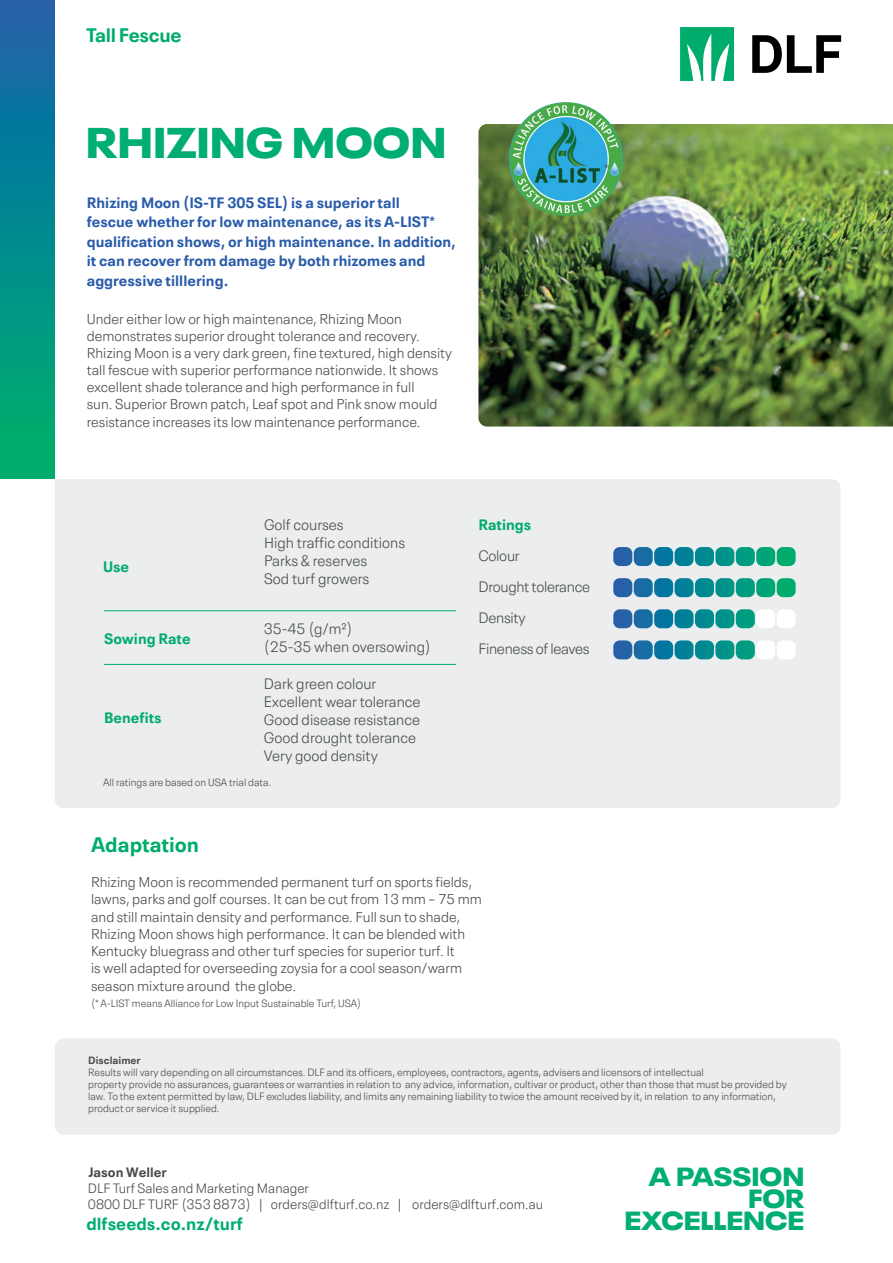
<style>
.page{position:relative;width:893px;height:1263px;background:#fff}
.page>*{position:absolute;margin:0;border:0;box-sizing:border-box;transform-origin:0 0}
.t1{font:900 expanded 42.75px "Neue Plak";color:#00ae71}
.t2{font:900 expanded 26.1px/21.9px "Neue Plak";color:#00ae71;text-align:right}
.t3{font:700 21px "Neue Plak Text";color:#00ac6c}
.t4{font:700 19.5px "Neue Plak Text";letter-spacing:-.02em;color:#00ac6c}
.t5{font:700 17.4px "Neue Plak Text";color:#00ae71}
.t6{font:700 15px/19.5px "Neue Plak Text";color:#2a5caa}
.t7{font:300 15px/18px "Neue Plak Text";color:#494c4e}
.t8{font:300 15px/31.2px "Neue Plak Text";letter-spacing:-.02em;color:#494c4e}
.t9{font:700 15px "Neue Plak Text";color:#00ac6c}
.t10{font:300 14.25px/17.1px "Neue Plak Text";color:#494c4e}
.t11{font:300 13.5px/16.2px "Neue Plak Text";color:#494c4e}
.t12{font:700 13.5px "Neue Plak Text";color:#494c4e}
.t13{font:300 10.5px/12px "Neue Plak Text";color:#494c4e}
.t14{font:700 10.5px "Neue Plak Text";color:#4e4d4d}
</style>
<div class="page">
<div style="left:55px;top:479px;width:785px;height:329px;background:#ecedee"></div>
<div style="left:55px;top:1038px;width:785px;height:97px;background:#ecedee;border-radius:9px"></div>
<svg style="left:0;top:0;width:54px;height:478px;background:#06898c"></svg>
<img style="left:478px;top:124px;width:415px;height:302px">
<svg style="left:752px;top:35px;width:89px;height:38px"></svg>
<svg style="left:680px;top:27px;width:54px;height:54px"></svg>
<img style="left:509px;top:102px;width:114px;height:114px;border-radius:57px">
<hr style="left:104px;top:610px;width:352px;height:1px;background:#00ac6c">
<hr style="left:104px;top:664px;width:352px;height:1px;background:#00ac6c">
<svg style="left:613px;top:609px;width:142px;height:19px;background:#2e91a4"></svg>
<div style="left:756px;top:609px;width:19px;height:19px;background:#fff;border-radius:6px"></div>
<div style="left:777px;top:609px;width:19px;height:19px;background:#fff;border-radius:6px"></div>
<svg style="left:613px;top:578px;width:183px;height:19px;background:#2c989d"></svg>
<svg style="left:613px;top:640px;width:142px;height:19px;background:#2f91a4"></svg>
<div style="left:756px;top:640px;width:19px;height:19px;background:#fff;border-radius:6px"></div>
<div style="left:777px;top:640px;width:19px;height:19px;background:#fff;border-radius:6px"></div>
<svg style="left:613px;top:547px;width:183px;height:19px;background:#2b989c"></svg>
<h3 class="t4" style="left:86px;top:19px;width:97px">Tall Fescue</h3>
<h1 class="t1" style="left:86px;top:107px;width:362px">RHIZING MOON</h1>
<p class="t6" style="left:87px;top:191px;width:371px">Rhizing Moon (IS-TF 305 SEL) is a superior tall<br>fescue whether for low maintenance, as its A-LIST* qualification shows, or high maintenance. In addition, it can recover from damage by both rhizomes and aggressive tilllering.</p>
<p class="t10" style="left:87px;top:309px;width:367px">Under either low or high maintenance, Rhizing Moon demonstrates superior drought tolerance and recovery.<br>Rhizing Moon is a very dark green, fine textured, high density tall fescue with superior performance nationwide. It shows excellent shade tolerance and high performance in full<br>sun. Superior Brown patch, Leaf spot and Pink snow mould resistance increases its low maintenance performance.</p>
<p class="t9" style="left:103px;top:554px;width:28px">Use</p>
<p class="t9" style="left:104px;top:626px;width:88px">Sowing Rate</p>
<p class="t9" style="left:104px;top:705px;width:59px">Benefits</p>
<p class="t7" style="left:264px;top:514px;width:143px">Golf courses<br>High traffic conditions<br>Parks &amp; reserves<br>Sod turf growers</p>
<p class="t7" style="left:264px;top:619px;width:168px">35-45 (g/m2)<br>(25-35 when oversowing)</p>
<p class="t7" style="left:264px;top:673px;width:158px">Dark green colour<br>Excellent wear tolerance<br>Good disease resistance<br>Good drought tolerance<br>Very good density</p>
<p class="t13" style="left:103px;top:775px;width:170px">All ratings are based on USA trial data.</p>
<p class="t9" style="left:478px;top:512px;width:54px">Ratings</p>
<p class="t8" style="left:478px;top:539px;width:113px">Colour<br>Drought tolerance<br>Density<br>Fineness of leaves</p>
<h3 class="t3" style="left:91px;top:827px;width:110px">Adaptation</h3>
<p class="t10" style="left:91px;top:872px;width:392px">Rhizing Moon is recommended permanent turf on sports fields, lawns, parks and golf courses. It can be cut from 13 mm – 75 mm and still maintain density and performance. Full sun to shade, Rhizing Moon shows high performance. It can be blended with Kentucky bluegrass and other turf species for superior turf. It<br>is well adapted for overseeding zoysia for a cool season/warm season mixture around the globe.</p>
<p class="t13" style="left:91px;top:996px;width:271px">(* A-LIST means Alliance for Low Input Sustainable Turf, USA)</p>
<p class="t14" style="left:88px;top:1052px;width:54px">Disclaimer</p>
<p class="t13" style="left:88px;top:1066px;width:700px">Results will vary depending on all circumstances. DLF and its officers, employees, contractors, agents, advisers and licensors of intellectual<br>property provide no assurances, guarantees or warranties in relation to any advice, information, cultivar or product, other than those that must be provided by law. To the extent permitted by law, DLF excludes liability, and limits any remaining liability to twice the amount received by it, in relation to any information, product or service it supplied.</p>
<p class="t12" style="left:88px;top:1161px;width:80px">Jason Weller</p>
<p class="t11" style="left:88px;top:1179px;width:457px">DLF Turf Sales and Marketing Manager<br>0800 DLF TURF (353 8873) | orders@dlfturf.co.nz | orders@dlfturf.com.au</p>
<p class="t5" style="left:86px;top:1210px;width:158px">dlfseeds.co.nz/turf</p>
<h2 class="t2" style="left:624px;top:1162px;width:181px">A PASSION<br>FOR<br>EXCELLENCE</h2>
</div>
